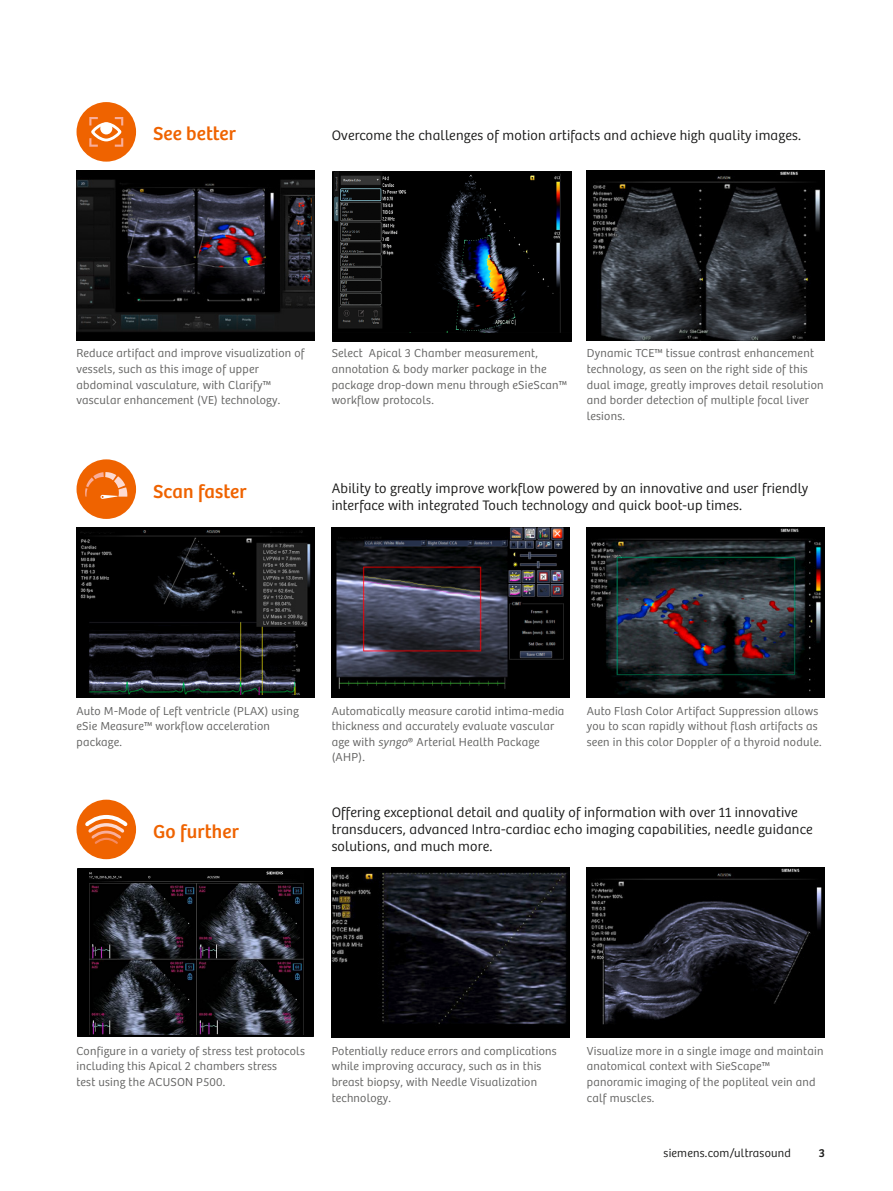
<style>
.page{position:relative;width:893px;height:1191px;background:#fff}
.page>*{position:absolute;margin:0;border:0;box-sizing:border-box;transform-origin:0 0}
.t1{font:19.5px "Bree SH Text Regular";letter-spacing:.01em;color:#ef6300}
.t2{font:14.25px/17px "Bree SH Text Light";letter-spacing:.015em;color:#1a1a19}
.t3{font:12px/15.6px "Bree SH Text Light";letter-spacing:.02em;color:#626261}
.t4{font:12px "Bree SH Text Light";letter-spacing:.02em;color:#1a1a19}
.t5{font:12px "Bree SH Text Regular";color:#1a1a19}
.s1{font-style:italic}
</style>
<div class="page">
<div style="left:333px;top:171px;width:239px;height:170px;background:#000"></div>
<div style="left:77px;top:459px;width:59px;height:60px;background:#ef6300;border-radius:50%"></div>
<svg style="left:85px;top:472px;width:42px;height:27px"></svg>
<img style="left:587px;top:170px;width:238px;height:170px">
<img style="left:332px;top:527px;width:238px;height:170px">
<img style="left:77px;top:527px;width:238px;height:170px">
<img style="left:77px;top:170px;width:238px;height:170px">
<img style="left:332px;top:867px;width:238px;height:170px">
<img style="left:587px;top:527px;width:238px;height:170px">
<img style="left:587px;top:867px;width:238px;height:170px">
<div style="left:77px;top:102px;width:59px;height:60px;background:#ef6300;border-radius:50%"></div>
<div style="left:91px;top:122px;width:30px;height:19px;border:3px solid #fff;border-radius:50%"></div>
<div style="left:100px;top:122px;width:12px;height:12px;background:#fff;border-radius:50%"></div>
<svg style="left:89px;top:117px;width:9px;height:8px"></svg>
<svg style="left:89px;top:138px;width:9px;height:9px"></svg>
<svg style="left:115px;top:117px;width:8px;height:8px"></svg>
<svg style="left:115px;top:138px;width:8px;height:9px"></svg>
<div style="left:77px;top:799px;width:59px;height:60px;background:#ef6300;border-radius:50%"></div>
<svg style="left:85px;top:814px;width:43px;height:30px"></svg>
<img style="left:334px;top:171px;width:237px;height:161px">
<div style="left:78px;top:868px;width:235px;height:168px;background:#000"></div>
<img style="left:90px;top:870px;width:214px;height:164px">
<h1 class="t1" style="left:153px;top:122px;width:84px">See better</h1>
<p class="t2" style="left:332px;top:127px;width:471px">Overcome the challenges of motion artifacts and achieve high quality images.</p>
<p class="t3" style="left:77px;top:346px;width:230px">Reduce artifact and improve visualization of vessels, such as this image of upper abdominal vasculature, with Clarify™ vascular enhancement (VE) technology.</p>
<h1 class="t1" style="left:153px;top:479px;width:95px">Scan faster</h1>
<p class="t3" style="left:332px;top:346px;width:237px">Select Apical 3 Chamber measurement, annotation &amp; body marker package in the package drop-down menu through eSieScan™ workflow protocols.</p>
<p class="t3" style="left:587px;top:346px;width:238px">Dynamic TCE™ tissue contrast enhancement technology, as seen on the right side of this dual image, greatly improves detail resolution and border detection of multiple focal liver lesions.</p>
<p class="t2" style="left:332px;top:480px;width:478px">Ability to greatly improve workflow powered by an innovative and user friendly interface with integrated Touch technology and quick boot-up times.</p>
<p class="t3" style="left:77px;top:703px;width:224px">Auto M-Mode of Left ventricle (PLAX) using eSie Measure™ workflow acceleration package.</p>
<h1 class="t1" style="left:153px;top:819px;width:87px">Go further</h1>
<p class="t3" style="left:332px;top:703px;width:234px">Automatically measure carotid intima-media thickness and accurately evaluate vascular age with <span class="s1">syngo</span>® Arterial Health Package (AHP).</p>
<p class="t3" style="left:587px;top:703px;width:236px">Auto Flash Color Artifact Suppression allows you to scan rapidly without flash artifacts as seen in this color Doppler of a thyroid nodule.</p>
<p class="t2" style="left:332px;top:803px;width:482px">Offering exceptional detail and quality of information with over 11 innovative transducers, advanced Intra-cardiac echo imaging capabilities, needle guidance solutions, and much more.</p>
<p class="t3" style="left:77px;top:1043px;width:230px">Configure in a variety of stress test protocols including this Apical 2 chambers stress<br>test using the ACUSON P500.</p>
<p class="t3" style="left:332px;top:1043px;width:227px">Potentially reduce errors and complications while improving accuracy, such as in this breast biopsy, with Needle Visualization technology.</p>
<p class="t3" style="left:587px;top:1043px;width:238px">Visualize more in a single image and maintain anatomical context with SieScape™ panoramic imaging of the popliteal vein and calf muscles.</p>
<p class="t4" style="left:664px;top:1146px;width:129px">siemens.com/ultrasound</p>
<p class="t5" style="left:819px;top:1145px;width:8px">3</p>
</div>
